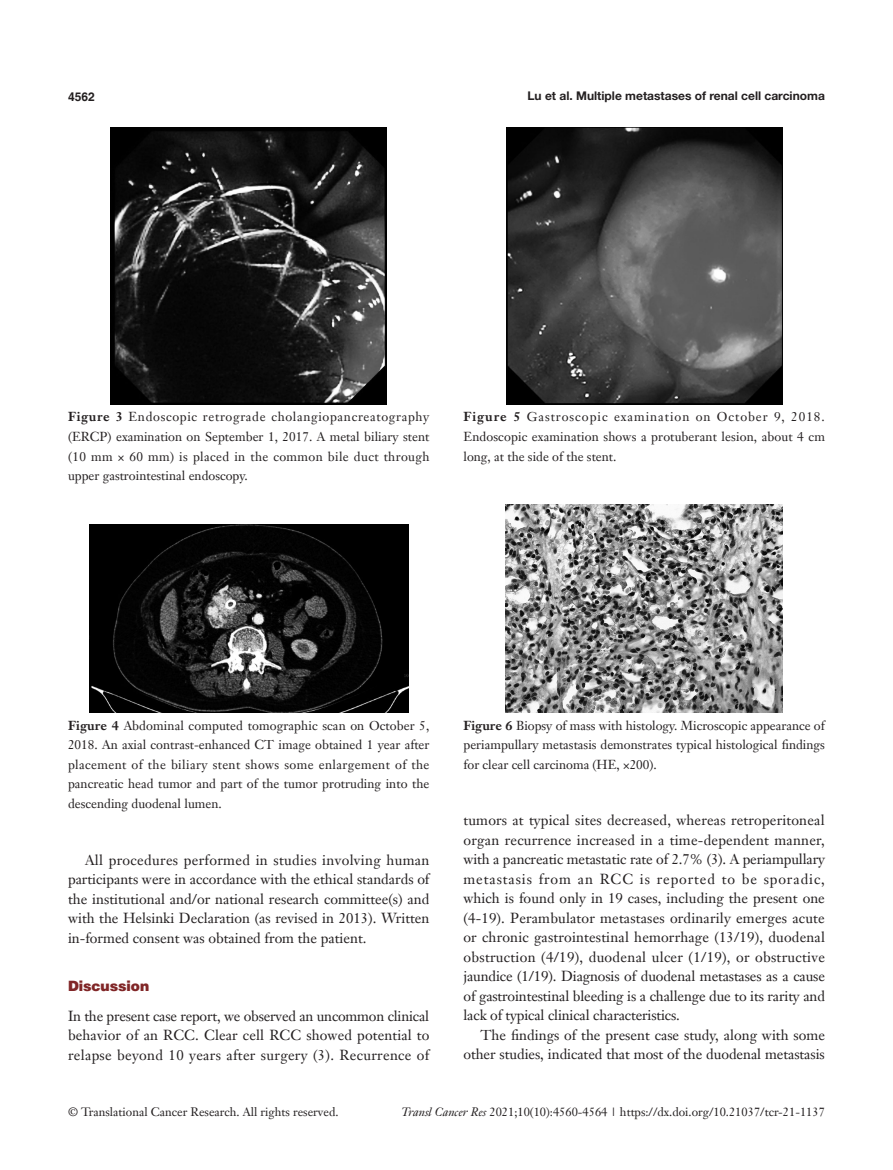
<style>
.page{position:relative;width:893px;height:1170px;background:#fff}
.page>*{position:absolute;margin:0;border:0;box-sizing:border-box;transform-origin:0 0}
.t1{font:14.25px/19.5px "Janson Text LT";color:#231f20;text-align:justify}
.t2{font:900 14.25px "Helvetica";color:#812627}
.t3{font:12.75px/19.5px "Janson Text LT";color:#231f20;text-align:justify}
.t4{font:12px "Janson Text LT";color:#231f20}
.Running_title{font:700 12px "Helvetica Neue LT Pro";color:#231f20}
.t5{font:700 12px "Helvetica";color:#231f20}
.s1{font-weight:700}
.s2{font-style:italic}
</style>
<div class="page">
<img style="left:111px;top:128px;width:276px;height:276px">
<img style="left:89px;top:524px;width:319px;height:188px">
<img style="left:506px;top:128px;width:276px;height:276px">
<img style="left:506px;top:505px;width:276px;height:207px">
<p class="t5" style="left:68px;top:89px;width:28px">4562</p>
<p class="Running_title" style="left:527px;top:88px;width:299px">Lu et al. Multiple metastases of renal cell carcinoma</p>
<p class="t3" style="left:68px;top:407px;width:363px"><span class="s1">Figure 3</span> Endoscopic retrograde cholangiopancreatography (ERCP) examination on September 1, 2017. A metal biliary stent (10 mm × 60 mm) is placed in the common bile duct through upper gastrointestinal endoscopy.</p>
<p class="t3" style="left:463px;top:407px;width:363px"><span class="s1">Figure 5</span> Gastroscopic examination on October 9, 2018.<br>Endoscopic examination shows a protuberant lesion, about 4 cm long, at the side of the stent.</p>
<p class="t3" style="left:68px;top:715px;width:363px"><span class="s1">Figure 4</span> Abdominal computed tomographic scan on October 5, 2018. An axial contrast-enhanced CT image obtained 1 year after placement of the biliary stent shows some enlargement of the pancreatic head tumor and part of the tumor protruding into the descending duodenal lumen.</p>
<p class="t1" style="left:68px;top:849px;width:363px;text-indent:17px">All procedures performed in studies involving human participants were in accordance with the ethical standards of the institutional and/or national research committee(s) and with the Helsinki Declaration (as revised in 2013). Written in-formed consent was obtained from the patient.</p>
<p class="t2" style="left:68px;top:977px;width:83px">Discussion</p>
<p class="t1" style="left:68px;top:1005px;width:363px">In the present case report, we observed an uncommon clinical behavior of an RCC. Clear cell RCC showed potential to relapse beyond 10 years after surgery (3). Recurrence of</p>
<p class="t3" style="left:463px;top:715px;width:363px"><span class="s1">Figure 6</span> Biopsy of mass with histology. Microscopic appearance of periampullary metastasis demonstrates typical histological findings for clear cell carcinoma (HE, ×200).</p>
<p class="t1" style="left:463px;top:810px;width:363px">tumors at typical sites decreased, whereas retroperitoneal organ recurrence increased in a time-dependent manner, with a pancreatic metastatic rate of 2.7% (3). A periampullary metastasis from an RCC is reported to be sporadic, which is found only in 19 cases, including the present one (4-19). Perambulator metastases ordinarily emerges acute or chronic gastrointestinal hemorrhage (13/19), duodenal obstruction (4/19), duodenal ulcer (1/19), or obstructive jaundice (1/19). Diagnosis of duodenal metastases as a cause of gastrointestinal bleeding is a challenge due to its rarity and lack of typical clinical characteristics.</p>
<p class="t1" style="left:463px;top:1024px;width:363px;text-align:right">The findings of the present case study, along with some other studies, indicated that most of the duodenal metastasis</p>
<p class="t4" style="left:68px;top:1104px;width:272px">© Translational Cancer Research. All rights reserved.</p>
<p class="t4" style="left:402px;top:1104px;width:425px"><span class="s2">Transl Cancer Res</span> 2021;10(10):4560-4564 | https://dx.doi.org/10.21037/tcr-21-1137</p>
</div>
